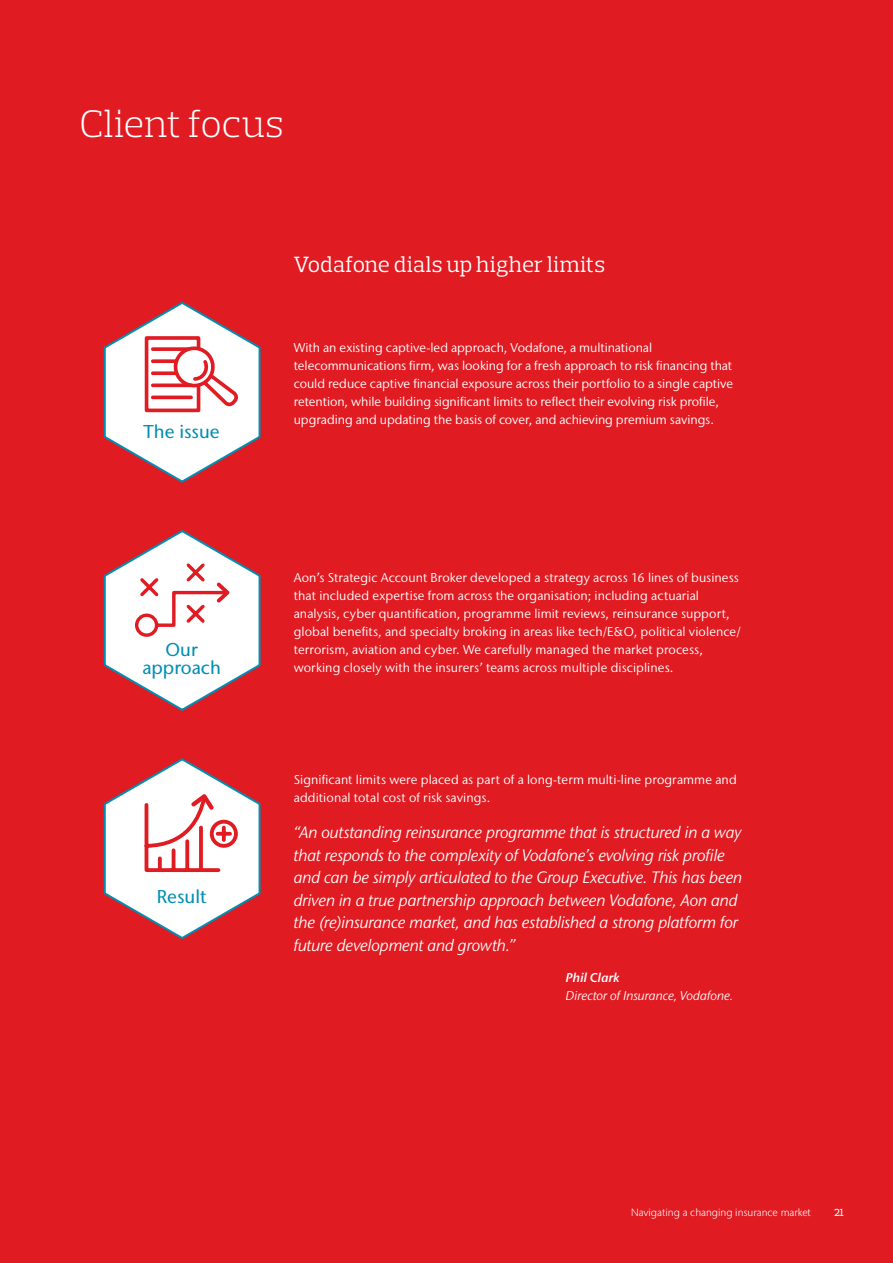
<style>
.page{position:relative;width:893px;height:1263px;background:#e11b22}
.page>*{position:absolute;margin:0;border:0;box-sizing:border-box;transform-origin:0 0}
.t1{font:300 39px "Prelo Slab";letter-spacing:.01em;color:#fff}
.t2{font:22.5px "Prelo Slab";letter-spacing:.01em;color:#fff}
.t3{font:500 18.6px/18.6px "Stone Sans IIITC Pro";color:#008eb3;text-align:center}
.t4{font:italic 16.5px/22.5px "Stone Sans IIITC Pro";letter-spacing:-.005em;color:#fff}
.t5{font:12.75px/18px "Stone Sans IIITC Pro";letter-spacing:.005em;color:#fff}
.t6{font:italic 12.75px "Stone Sans IIITC Pro";letter-spacing:.005em;color:#fff}
.t7{font:italic 600 12.75px "Stone Sans IIITC Pro";letter-spacing:.01em;color:#fff}
.t8{font:300 10.5px "Stone Sans IIITC Pro";color:#fff}
.t9{font:500 10.5px "Prelo Slab";color:#fff}
</style>
<div class="page">
<svg style="left:103px;top:301px;width:158px;height:182px"></svg>
<svg style="left:153px;top:371px;width:23px;height:4px"></svg>
<svg style="left:153px;top:359px;width:23px;height:4px"></svg>
<svg style="left:153px;top:347px;width:35px;height:4px"></svg>
<svg style="left:153px;top:383px;width:38px;height:4px"></svg>
<hr style="left:153px;top:396px;width:38px;height:3px;background:#e11b22">
<svg style="left:103px;top:758px;width:158px;height:182px"></svg>
<svg style="left:103px;top:530px;width:158px;height:181px"></svg>
<h1 class="t1" style="left:79px;top:100px;width:206px">Client focus</h1>
<h3 class="t3" style="left:144px;top:422px;width:78px">The issue</h3>
<h2 class="t2" style="left:294px;top:251px;width:313px">Vodafone dials up higher limits</h2>
<p class="t5" style="left:294px;top:339px;width:441px">With an existing captive-led approach, Vodafone, a multinational telecommunications firm, was looking for a fresh approach to risk financing that could reduce captive financial exposure across their portfolio to a single captive retention, while building significant limits to reflect their evolving risk profile, upgrading and updating the basis of cover, and achieving premium savings.</p>
<h3 class="t3" style="left:142px;top:640px;width:80px">Our approach</h3>
<h3 class="t3" style="left:157px;top:887px;width:51px">Result</h3>
<p class="t5" style="left:294px;top:568px;width:448px">Aon’s Strategic Account Broker developed a strategy across 16 lines of business that included expertise from across the organisation; including actuarial analysis, cyber quantification, programme limit reviews, reinsurance support, global benefits, and specialty broking in areas like tech/E&amp;O, political violence/ terrorism, aviation and cyber. We carefully managed the market process, working closely with the insurers’ teams across multiple disciplines.</p>
<p class="t5" style="left:294px;top:771px;width:445px">Significant limits were placed as part of a long-term multi-line programme and additional total cost of risk savings.</p>
<p class="t4" style="left:294px;top:821px;width:450px">“An outstanding reinsurance programme that is structured in a way that responds to the complexity of Vodafone’s evolving risk profile and can be simply articulated to the Group Executive. This has been driven in a true partnership approach between Vodafone, Aon and the (re)insurance market, and has established a strong platform for future development and growth.”</p>
<p class="t7" style="left:566px;top:970px;width:55px">Phil Clark</p>
<p class="t6" style="left:566px;top:988px;width:169px">Director of Insurance, Vodafone.</p>
<p class="t8" style="left:631px;top:1206px;width:181px">Navigating a changing insurance market</p>
<p class="t9" style="left:834px;top:1206px;width:11px">21</p>
</div>
